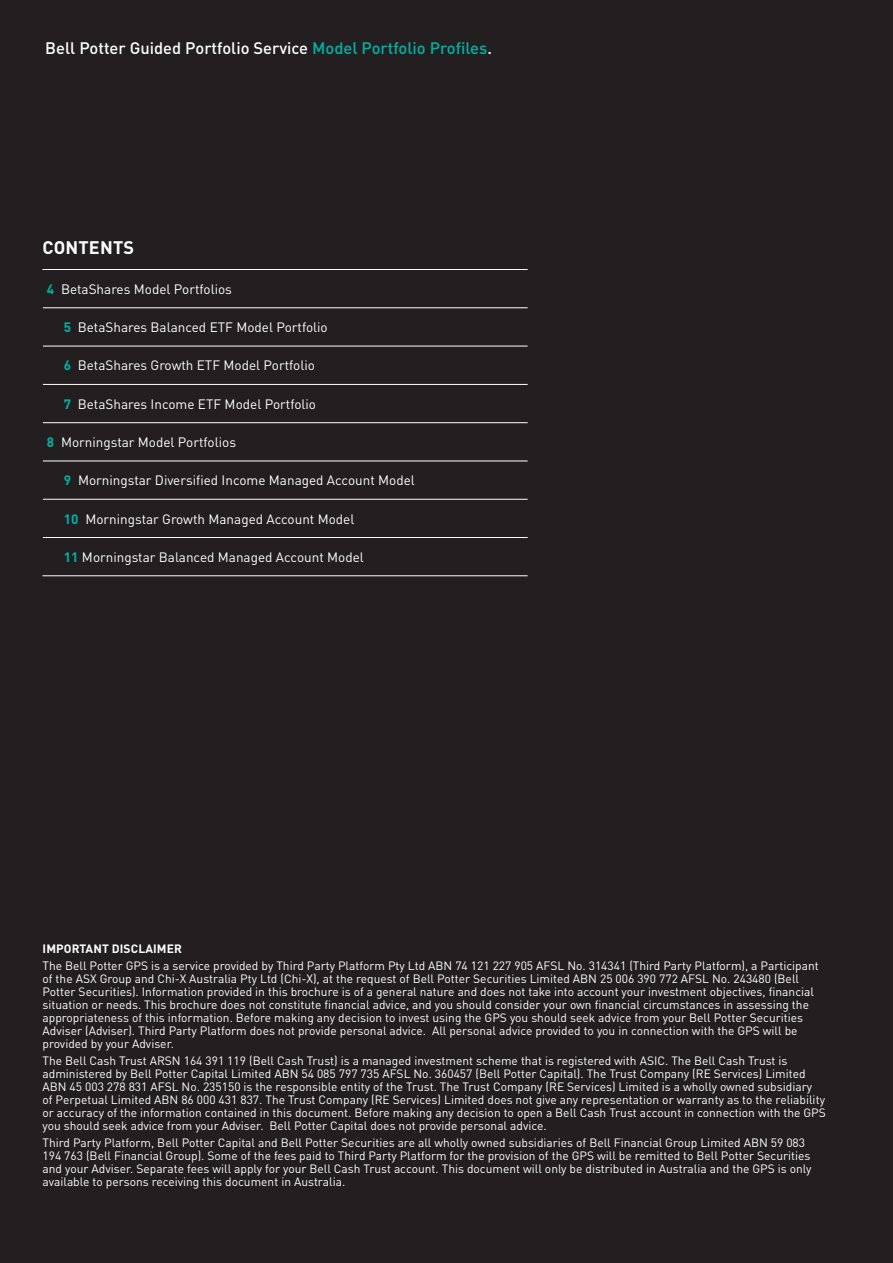
<style>
.page{position:relative;width:893px;height:1263px;background:#231f20}
.page>*{position:absolute;margin:0;border:0;box-sizing:border-box;transform-origin:0 0}
.Body_Text___Din_9_12{font:700 18px "DINOT";letter-spacing:.01em;color:#fff}
.t1{font:500 16.5px "DIN";color:#fff}
.Body_Text___Din_9_12-2{font:13.5px "DINOT";color:#fff}
.Din_Bold_Headings{font:12px/12.9px "DINOT";color:#fff}
.Din_Bold_Headings-2{font:700 12px "DINOT";letter-spacing:.01em;color:#fff}
.s1{color:#00b2a5}
.s2{font-weight:700;color:#00b2a5}
</style>
<div class="page">
<hr style="left:43px;top:269px;width:485px;height:1px;background:#fff">
<hr style="left:43px;top:307px;width:485px;height:1px;background:#fff">
<hr style="left:43px;top:346px;width:485px;height:1px;background:#fff">
<hr style="left:43px;top:384px;width:485px;height:1px;background:#fff">
<hr style="left:43px;top:422px;width:485px;height:1px;background:#fff">
<hr style="left:43px;top:461px;width:485px;height:1px;background:#fff">
<hr style="left:43px;top:499px;width:485px;height:1px;background:#fff">
<hr style="left:43px;top:537px;width:485px;height:1px;background:#fff">
<hr style="left:43px;top:575px;width:485px;height:1px;background:#fff">
<h2 class="t1" style="left:45px;top:38px;width:448px">Bell Potter Guided Portfolio Service <span class="s1">Model Portfolio Profiles</span>.</h2>
<p class="Body_Text___Din_9_12" style="left:43px;top:236px;width:93px">CONTENTS</p>
<p class="Body_Text___Din_9_12-2" style="left:47px;top:280px;width:186px"><span class="s2">4</span> BetaShares Model Portfolios</p>
<p class="Body_Text___Din_9_12-2" style="left:64px;top:319px;width:265px"><span class="s2">5</span> BetaShares Balanced ETF Model Portfolio</p>
<p class="Body_Text___Din_9_12-2" style="left:64px;top:357px;width:253px"><span class="s2">6</span> BetaShares Growth ETF Model Portfolio</p>
<p class="Body_Text___Din_9_12-2" style="left:64px;top:395px;width:254px"><span class="s2">7</span> BetaShares Income ETF Model Portfolio</p>
<p class="Body_Text___Din_9_12-2" style="left:47px;top:434px;width:191px"><span class="s2">8</span> Morningstar Model Portfolios</p>
<p class="Body_Text___Din_9_12-2" style="left:64px;top:472px;width:352px"><span class="s2">9</span> Morningstar Diversified Income Managed Account Model</p>
<p class="Body_Text___Din_9_12-2" style="left:64px;top:510px;width:292px"><span class="s2">10</span> Morningstar Growth Managed Account Model</p>
<p class="Body_Text___Din_9_12-2" style="left:64px;top:548px;width:301px"><span class="s2">11</span> Morningstar Balanced Managed Account Model</p>
<p class="Din_Bold_Headings-2" style="left:43px;top:941px;width:141px">IMPORTANT DISCLAIMER</p>
<p class="Din_Bold_Headings" style="left:43px;top:959px;width:778px">The Bell Potter GPS is a service provided by Third Party Platform Pty Ltd ABN 74 121 227 905 AFSL No. 314341 (Third Party Platform), a Participant of the ASX Group and Chi-X Australia Pty Ltd (Chi-X), at the request of Bell Potter Securities Limited ABN 25 006 390 772 AFSL No. 243480 (Bell Potter Securities). Information provided in this brochure is of a general nature and does not take into account your investment objectives, financial situation or needs. This brochure does not constitute financial advice, and you should consider your own financial circumstances in assessing the appropriateness of this information. Before making any decision to invest using the GPS you should seek advice from your Bell Potter Securities Adviser (Adviser). Third Party Platform does not provide personal advice. All personal advice provided to you in connection with the GPS will be provided by your Adviser.</p>
<p class="Din_Bold_Headings" style="left:43px;top:1054px;width:785px">The Bell Cash Trust ARSN 164 391 119 (Bell Cash Trust) is a managed investment scheme that is registered with ASIC. The Bell Cash Trust is administered by Bell Potter Capital Limited ABN 54 085 797 735 AFSL No. 360457 (Bell Potter Capital). The Trust Company (RE Services) Limited ABN 45 003 278 831 AFSL No. 235150 is the responsible entity of the Trust. The Trust Company (RE Services) Limited is a wholly owned subsidiary<br>of Perpetual Limited ABN 86 000 431 837. The Trust Company (RE Services) Limited does not give any representation or warranty as to the reliability or accuracy of the information contained in this document. Before making any decision to open a Bell Cash Trust account in connection with the GPS you should seek advice from your Adviser. Bell Potter Capital does not provide personal advice.</p>
<p class="Din_Bold_Headings" style="left:43px;top:1136px;width:770px">Third Party Platform, Bell Potter Capital and Bell Potter Securities are all wholly owned subsidiaries of Bell Financial Group Limited ABN 59 083<br>194 763 (Bell Financial Group). Some of the fees paid to Third Party Platform for the provision of the GPS will be remitted to Bell Potter Securities and your Adviser. Separate fees will apply for your Bell Cash Trust account. This document will only be distributed in Australia and the GPS is only available to persons receiving this document in Australia.</p>
</div>
